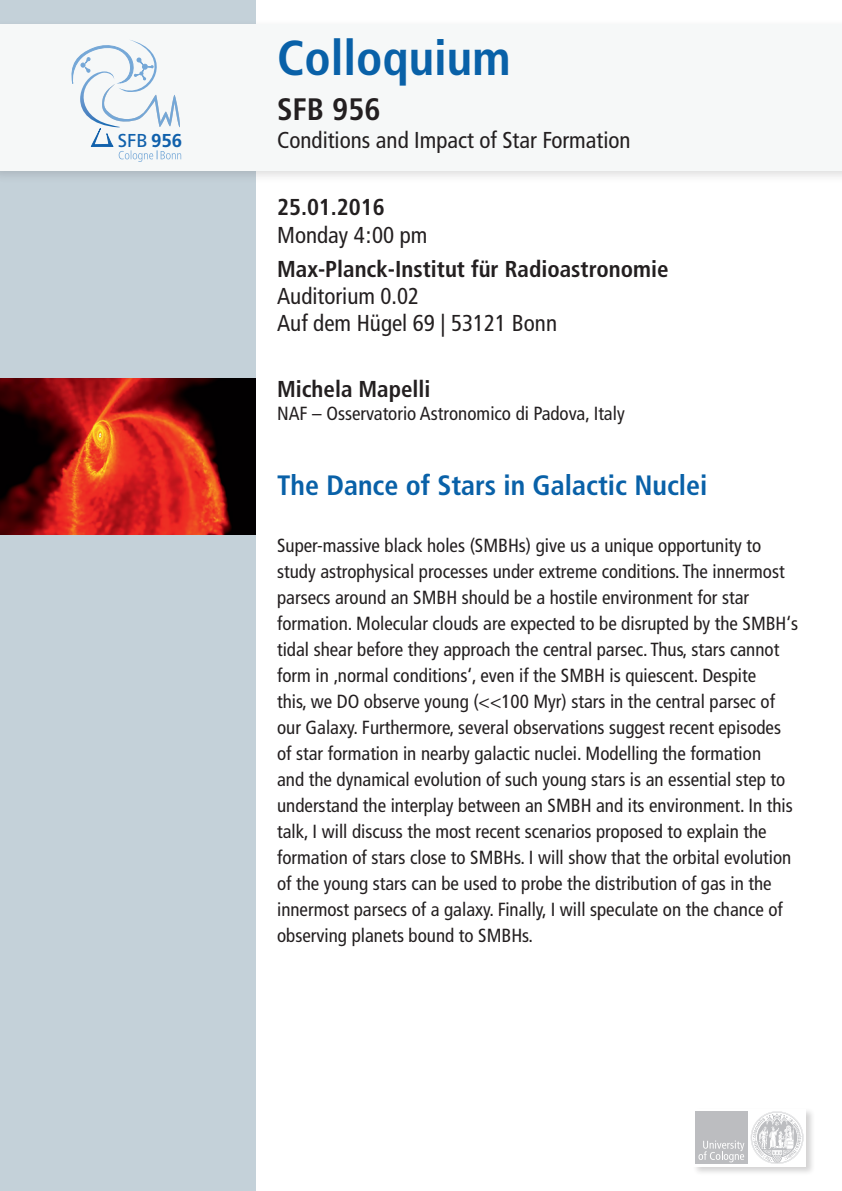
<style>
.page{position:relative;width:842px;height:1191px;background:#fff}
.page>*{position:absolute;margin:0;border:0;box-sizing:border-box;transform-origin:0 0}
.t1{font:700 condensed 49px "Frutiger LT";color:#0961a8}
.t2{font:700 condensed 31px "Frutiger LT";color:#231f20}
.t3{font:700 condensed 28px "Frutiger LT";color:#0961a8}
.t4{font:condensed 23px/27px "Frutiger LT";color:#231f20}
.t5{font:700 condensed 23px "Frutiger LT";color:#231f20}
.t6{font:condensed 19px/26px "Frutiger LT";color:#231f20}
.t7{font:18.7px "Frutiger LT";color:#1161ac}
.s1{font-weight:700}
</style>
<div class="page">
<div style="left:0;top:0;width:256px;height:1191px;background:#c4d1d9"></div>
<div style="left:0;top:19px;width:842px;height:164px;background:#231f20;opacity:.15"></div>
<div style="left:0;top:24px;width:842px;height:146px;background:#f6f8f8"></div>
<div style="left:692px;top:1107px;width:123px;height:68px;background:#231f20;opacity:.2"></div>
<div style="left:693px;top:1108px;width:113px;height:58px;background:#fff"></div>
<div style="left:696px;top:1111px;width:52px;height:53px;background:#bcbdc0"></div>
<svg style="left:751px;top:1111px;width:52px;height:53px"></svg>
<svg style="left:698px;top:1140px;width:46px;height:22px"></svg>
<svg style="left:71px;top:40px;width:110px;height:122px"></svg>
<img style="left:0;top:378px;width:256px;height:156px">
<p class="t7" style="left:118px;top:129px;width:66px">SFB <span class="s1">956</span></p>
<h1 class="t1" style="left:277px;top:29px;width:235px">Colloquium</h1>
<h2 class="t2" style="left:277px;top:90px;width:105px">SFB 956</h2>
<p class="t4" style="left:277px;top:126px;width:355px">Conditions and Impact of Star Formation</p>
<p class="t5" style="left:277px;top:193px;width:109px">25.01.2016</p>
<p class="t4" style="left:277px;top:222px;width:152px">Monday 4:00 pm</p>
<p class="t5" style="left:277px;top:255px;width:393px">Max-Planck-Institut für Radioastronomie</p>
<p class="t4" style="left:277px;top:283px;width:281px">Auditorium 0.02<br>Auf dem Hügel 69 | 53121 Bonn</p>
<p class="t5" style="left:277px;top:375px;width:155px">Michela Mapelli</p>
<p class="t6" style="left:277px;top:400px;width:349px">NAF – Osservatorio Astronomico di Padova, Italy</p>
<h3 class="t3" style="left:277px;top:468px;width:432px">The Dance of Stars in Galactic Nuclei</h3>
<p class="t6" style="left:277px;top:532px;width:522px">Super-massive black holes (SMBHs) give us a unique opportunity to study astrophysical processes under extreme conditions. The innermost parsecs around an SMBH should be a hostile environment for star formation. Molecular clouds are expected to be disrupted by the SMBH‘s tidal shear before they approach the central parsec. Thus, stars cannot form in ‚normal conditions‘, even if the SMBH is quiescent. Despite<br>this, we DO observe young (&lt;&lt;100 Myr) stars in the central parsec of our Galaxy. Furthermore, several observations suggest recent episodes of star formation in nearby galactic nuclei. Modelling the formation<br>and the dynamical evolution of such young stars is an essential step to understand the interplay between an SMBH and its environment. In this talk, I will discuss the most recent scenarios proposed to explain the formation of stars close to SMBHs. I will show that the orbital evolution of the young stars can be used to probe the distribution of gas in the innermost parsecs of a galaxy. Finally, I will speculate on the chance of observing planets bound to SMBHs.</p>
</div>
